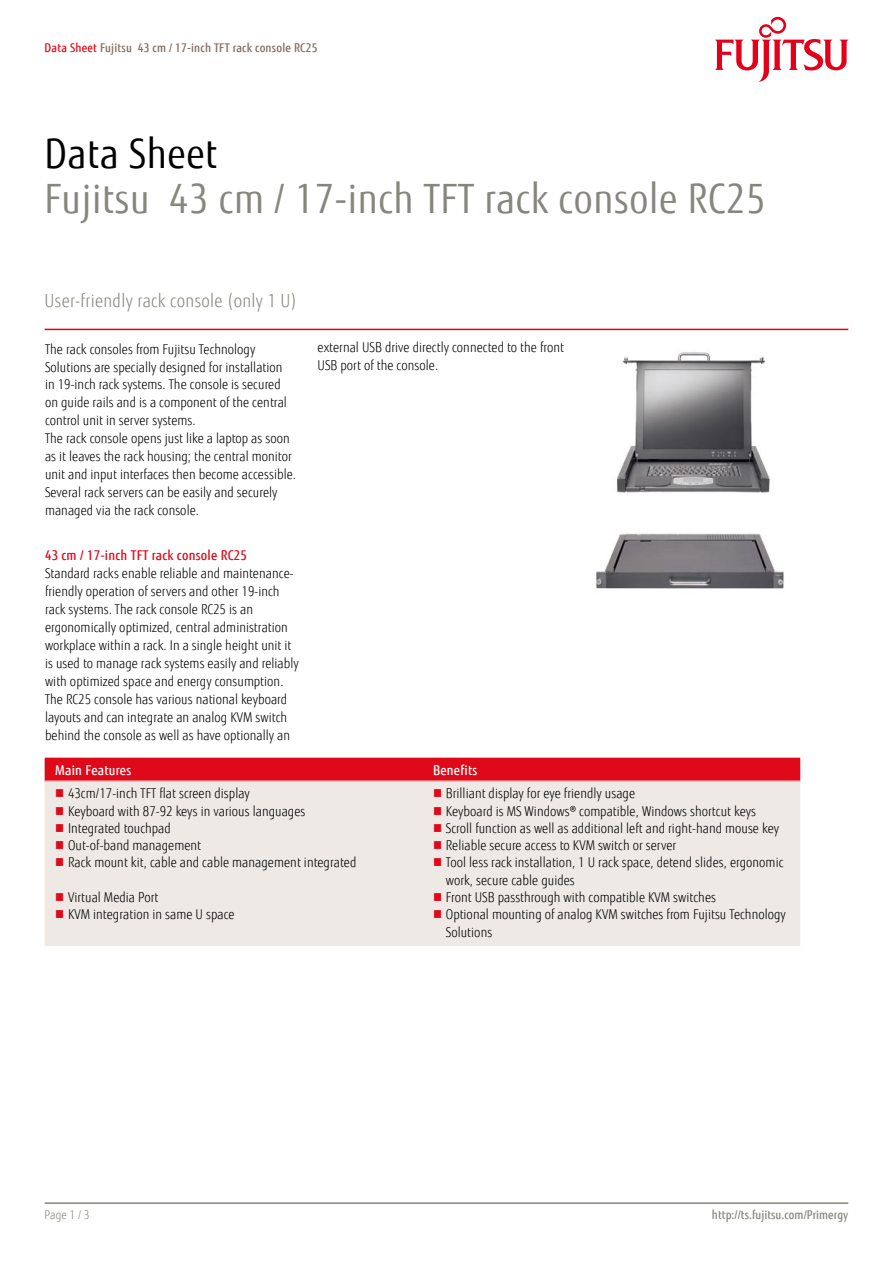
<style>
.page{position:relative;width:893px;height:1263px;background:#fff}
.page>*{position:absolute;margin:0;border:0;box-sizing:border-box;transform-origin:0 0}
.t1{font:40.5px "Fujitsu Sans";letter-spacing:.02em;color:#87867e;scale:.9 1}
.t2{font:40.5px "Fujitsu Sans";letter-spacing:.02em;color:#000;scale:.9 1}
.t3{font:300 18px "Fujitsu Sans";letter-spacing:.02em;color:#87867e;scale:.9 1}
.t4{font:300 13.5px/18px "Fujitsu Sans";letter-spacing:.005em;color:#000;scale:.9 1}
.t5{font:500 13.5px "Fujitsu Sans";letter-spacing:.02em;color:#e00a1a;scale:.9 1}
.t6{font:500 13.5px "Fujitsu Sans";letter-spacing:.02em;color:#fff;scale:.9 1}
.t7{font:500 12px "Fujitsu Sans";letter-spacing:.02em;color:#806b5a;scale:.9 1}
.t8{font:500 12px "Fujitsu Sans";letter-spacing:.005em;color:#87867e;scale:.9 1}
.t9{font:300 12px "Fujitsu Sans";color:#87867e;scale:.9 1}
.s1{color:#e0091a}
</style>
<div class="page">
<hr style="left:45px;top:1202px;width:803px;height:2px;background:#87867e">
<hr style="left:45px;top:329px;width:803px;height:1px;background:#e2001a">
<svg style="left:715px;top:17px;width:133px;height:65px"></svg>
<img style="left:616px;top:352px;width:154px;height:141px">
<img style="left:596px;top:533px;width:188px;height:56px">
<div style="left:45px;top:758px;width:755px;height:22px;background:#e0091a"></div>
<div style="left:45px;top:782px;width:755px;height:164px;background:#eee9e5"></div>
<hr style="left:45px;top:780px;width:377px;height:2px;background:#d0c6bc">
<hr style="left:422px;top:780px;width:378px;height:2px;background:#d0c6bc">
<svg style="left:56px;top:789px;width:7px;height:8px"></svg>
<svg style="left:434px;top:789px;width:7px;height:8px"></svg>
<svg style="left:56px;top:807px;width:7px;height:7px"></svg>
<svg style="left:434px;top:807px;width:7px;height:7px"></svg>
<svg style="left:56px;top:824px;width:7px;height:8px"></svg>
<svg style="left:434px;top:824px;width:7px;height:8px"></svg>
<svg style="left:56px;top:841px;width:7px;height:8px"></svg>
<svg style="left:434px;top:841px;width:7px;height:8px"></svg>
<svg style="left:56px;top:858px;width:7px;height:8px"></svg>
<svg style="left:434px;top:858px;width:7px;height:8px"></svg>
<svg style="left:56px;top:893px;width:7px;height:8px"></svg>
<svg style="left:434px;top:893px;width:7px;height:8px"></svg>
<svg style="left:56px;top:910px;width:7px;height:8px"></svg>
<svg style="left:434px;top:910px;width:7px;height:8px"></svg>
<p class="t7" style="left:45px;top:40px;width:305px"><span class="s1">Data Sheet</span> Fujitsu 43 cm / 17-inch TFT rack console RC25</p>
<h1 class="t2" style="left:45px;top:130px;width:193px">Data Sheet</h1>
<h1 class="t1" style="left:45px;top:175px;width:802px">Fujitsu 43 cm / 17-inch TFT rack console RC25</h1>
<h2 class="t3" style="left:45px;top:290px;width:282px">User-friendly rack console (only 1 U)</h2>
<p class="t4" style="left:45px;top:340px;width:280px">The rack consoles from Fujitsu Technology Solutions are specially designed for installation<br>in 19-inch rack systems. The console is secured on guide rails and is a component of the central control unit in server systems.<br>The rack console opens just like a laptop as soon as it leaves the rack housing; the central monitor unit and input interfaces then become accessible.<br>Several rack servers can be easily and securely managed via the rack console.</p>
<p class="t5" style="left:45px;top:547px;width:226px">43 cm / 17-inch TFT rack console RC25</p>
<p class="t4" style="left:45px;top:564px;width:284px">Standard racks enable reliable and maintenance&shy;friendly operation of servers and other 19-inch rack systems. The rack console RC25 is an ergonomically optimized, central administration workplace within a rack. In a single height unit it is used to manage rack systems easily and reliably with optimized space and energy consumption.<br>The RC25 console has various national keyboard layouts and can integrate an analog KVM switch behind the console as well as have optionally an</p>
<p class="t4" style="left:317px;top:338px;width:275px">external USB drive directly connected to the front<br>USB port of the console.</p>
<p class="t6" style="left:55px;top:762px;width:86px">Main Features</p>
<p class="t6" style="left:433px;top:762px;width:51px">Benefits</p>
<p class="t4" style="left:68px;top:785px;width:203px">43cm/17-inch TFT flat screen display</p>
<p class="t4" style="left:446px;top:785px;width:212px">Brilliant display for eye friendly usage</p>
<p class="t4" style="left:68px;top:802px;width:265px">Keyboard with 87-92 keys in various languages</p>
<p class="t4" style="left:446px;top:802px;width:346px">Keyboard is MS Windows® compatible, Windows shortcut keys</p>
<p class="t4" style="left:68px;top:819px;width:116px">Integrated touchpad</p>
<p class="t4" style="left:446px;top:819px;width:372px">Scroll function as well as additional left and right-hand mouse key</p>
<p class="t4" style="left:68px;top:836px;width:149px">Out-of-band management</p>
<p class="t4" style="left:446px;top:836px;width:258px">Reliable secure access to KVM switch or server</p>
<p class="t4" style="left:68px;top:853px;width:322px">Rack mount kit, cable and cable management integrated</p>
<p class="t4" style="left:446px;top:853px;width:377px">Tool less rack installation, 1 U rack space, detend slides, ergonomic work, secure cable guides</p>
<p class="t4" style="left:68px;top:889px;width:102px">Virtual Media Port</p>
<p class="t4" style="left:446px;top:889px;width:302px">Front USB passthrough with compatible KVM switches</p>
<p class="t4" style="left:68px;top:906px;width:187px">KVM integration in same U space</p>
<p class="t4" style="left:446px;top:906px;width:379px">Optional mounting of analog KVM switches from Fujitsu Technology<br>Solutions</p>
<p class="t9" style="left:45px;top:1208px;width:51px">Page 1 / 3</p>
<p class="t8" style="left:712px;top:1208px;width:153px">http://ts.fujitsu.com/Primergy</p>
</div>
